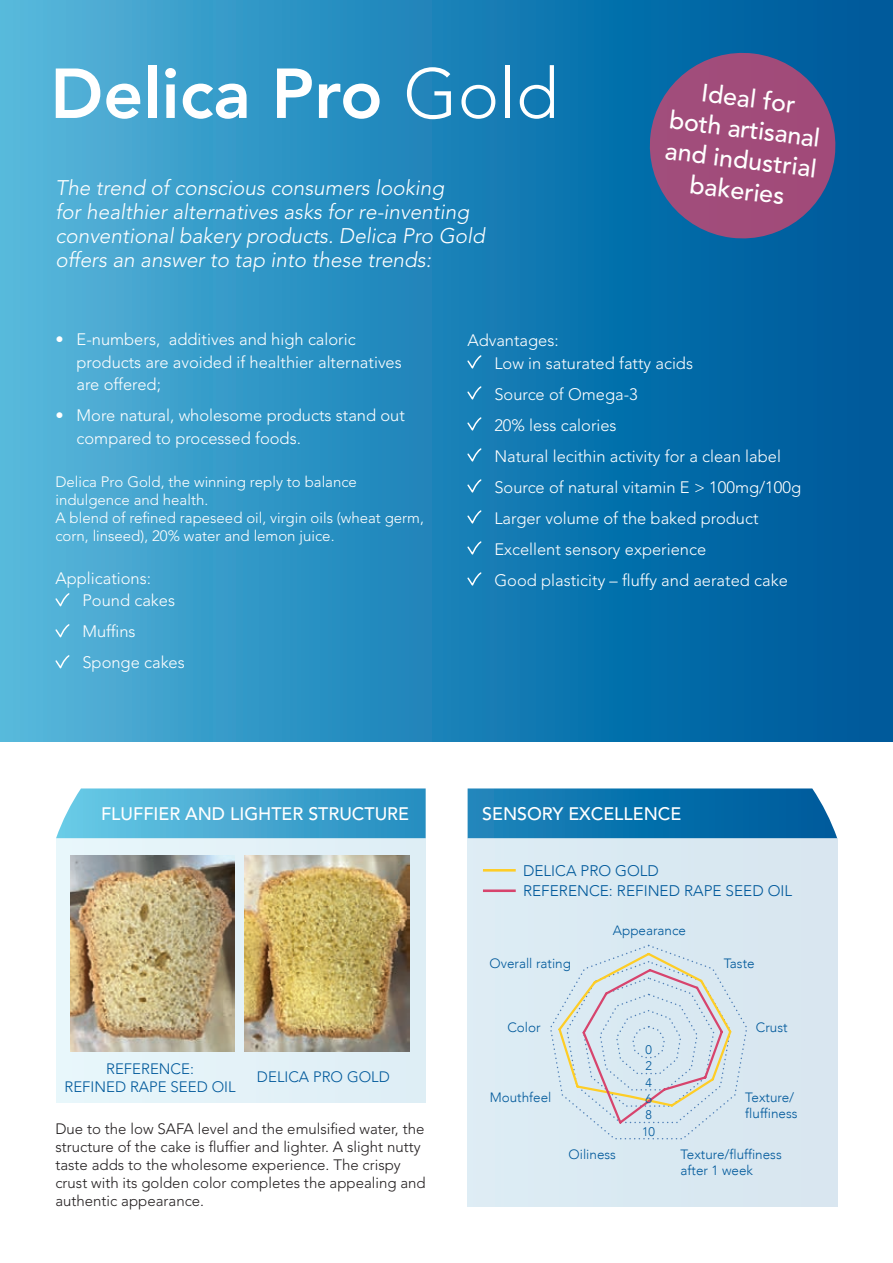
<style>
.page{position:relative;width:893px;height:1263px;background:#fff}
.page>*{position:absolute;margin:0;border:0;box-sizing:border-box;transform-origin:0 0}
.t1{font:800 69.9px "Avenir LT Pro";color:#fff}
.t2{font:500 25.05px/30.8px "Avenir LT Pro";color:#fff;text-align:center}
.t3{font:italic 300 21px/24px "Avenir LT Pro";color:#fff}
.t4{font:500 18px "Avenir LT Pro";color:#fff}
.t5{font:300 16.5px/31px "Avenir LT Pro";color:#fff}
.t6{font:300 15.3px/20.4px "Avenir";color:#00599b}
.t7{font:300 15px/18px "Avenir LT Pro";color:#231f20}
.t8{font:300 15px/18px "Avenir LT Pro";color:#fff}
.t9{font:300 15px/18px "Avenir LT Pro";color:#00599b;text-align:center}
.t10{font:300 13.5px/16.2px "Avenir";color:#00599b}
.t11{font:300 12.45px/16.4px "Avenir";color:#00599b}
.s1{font-weight:300}
</style>
<div class="page">
<div style="left:0;top:0;width:893px;height:741px;background:linear-gradient(to right,#50b5da,#005398)"></div>
<div style="left:468px;top:838px;width:369px;height:368px;background:#d9e9f2"></div>
<div style="left:56px;top:838px;width:370px;height:265px;background:#e4f2f8"></div>
<svg style="left:468px;top:788px;width:369px;height:50px;background:#1375ae"></svg>
<svg style="left:56px;top:788px;width:370px;height:50px;background:#4eadd4"></svg>
<svg style="left:550px;top:944px;width:197px;height:196px"></svg>
<hr style="left:483px;top:869px;width:33px;height:2px;background:#fecd26">
<hr style="left:483px;top:889px;width:33px;height:3px;background:#d7446d">
<svg style="left:54px;top:592px;width:17px;height:19px"></svg>
<svg style="left:54px;top:623px;width:17px;height:19px"></svg>
<svg style="left:54px;top:654px;width:17px;height:19px"></svg>
<svg style="left:466px;top:354px;width:17px;height:19px"></svg>
<svg style="left:466px;top:385px;width:17px;height:19px"></svg>
<svg style="left:466px;top:416px;width:17px;height:19px"></svg>
<svg style="left:466px;top:447px;width:17px;height:19px"></svg>
<svg style="left:466px;top:478px;width:17px;height:19px"></svg>
<svg style="left:466px;top:509px;width:17px;height:19px"></svg>
<svg style="left:466px;top:540px;width:17px;height:19px"></svg>
<svg style="left:466px;top:571px;width:17px;height:19px"></svg>
<img style="left:245px;top:855px;width:164px;height:197px">
<img style="left:70px;top:855px;width:164px;height:197px">
<svg style="left:644px;top:47px;width:197px;height:197px;background:#705386"></svg>
<h1 class="t1" style="left:50px;top:52px;width:510px">Delica Pro <span class="s1">Gold</span></h1>
<p class="t3" style="left:55px;top:176px;width:431px">The trend of conscious consumers looking<br>for healthier alternatives asks for re-inventing conventional bakery products. Delica Pro Gold offers an answer to tap into these trends:</p>
<h2 class="t2" style="left:675px;top:74px;width:154px;rotate:7deg">Ideal for both artisanal and industrial bakeries</h2>
<p class="t5" style="left:77px;top:328px;width:327px;line-height:22.5px;text-indent:-21px">• E-numbers, additives and high caloric products are avoided if healthier alternatives are offered;</p>
<p class="t5" style="left:77px;top:404px;width:330px;line-height:22.5px;text-indent:-21px">• More natural, wholesome products stand out compared to processed foods.</p>
<p class="t8" style="left:55px;top:472px;width:370px">Delica Pro Gold, the winning reply to balance indulgence and health.<br>A blend of refined rapeseed oil, virgin oils (wheat germ, corn, linseed), 20% water and lemon juice.</p>
<p class="t5" style="left:82px;top:567px;width:94px;line-height:22.5px;text-indent:-27px">Applications:<br>Pound cakes</p>
<p class="t5" style="left:82px;top:616px;width:104px">Muffins<br>Sponge cakes</p>
<p class="t5" style="left:494px;top:329px;width:200px;line-height:22.5px;text-indent:-27px">Advantages:<br>Low in saturated fatty acids</p>
<p class="t5" style="left:494px;top:378px;width:308px">Source of Omega-3<br>20% less calories<br>Natural lecithin activity for a clean label<br>Source of natural vitamin E &gt; 100mg/100g<br>Larger volume of the baked product<br>Excellent sensory experience<br>Good plasticity – fluffy and aerated cake</p>
<p class="t4" style="left:101px;top:803px;width:309px">FLUFFIER AND LIGHTER STRUCTURE</p>
<p class="t4" style="left:482px;top:803px;width:201px">SENSORY EXCELLENCE</p>
<p class="t6" style="left:523px;top:860px;width:271px">DELICA PRO GOLD<br>REFERENCE: REFINED RAPE SEED OIL</p>
<p class="t9" style="left:64px;top:1059px;width:173px">REFERENCE:<br>REFINED RAPE SEED OIL</p>
<p class="t9" style="left:257px;top:1068px;width:134px">DELICA PRO GOLD</p>
<p class="t7" style="left:55px;top:1120px;width:372px">Due to the low SAFA level and the emulsified water, the structure of the cake is fluffier and lighter. A slight nutty taste adds to the wholesome experience. The crispy crust with its golden color completes the appealing and authentic appearance.</p>
<p class="t10" style="left:613px;top:923px;width:75px">Appearance</p>
<p class="t10" style="left:490px;top:956px;width:83px">Overall rating</p>
<p class="t10" style="left:724px;top:956px;width:32px">Taste</p>
<p class="t10" style="left:507px;top:1019px;width:35px">Color</p>
<p class="t10" style="left:756px;top:1019px;width:33px">Crust</p>
<p class="t10" style="left:490px;top:1089px;width:63px">Mouthfeel</p>
<p class="t11" style="left:642px;top:1041px;width:14px">0<br>2<br>4<br>6<br>8<br>10</p>
<p class="t10" style="left:745px;top:1089px;width:54px">Texture/ fluffiness</p>
<p class="t10" style="left:569px;top:1146px;width:49px">Oiliness</p>
<p class="t10" style="left:681px;top:1146px;width:103px">Texture/fluffiness after 1 week</p>
</div>
